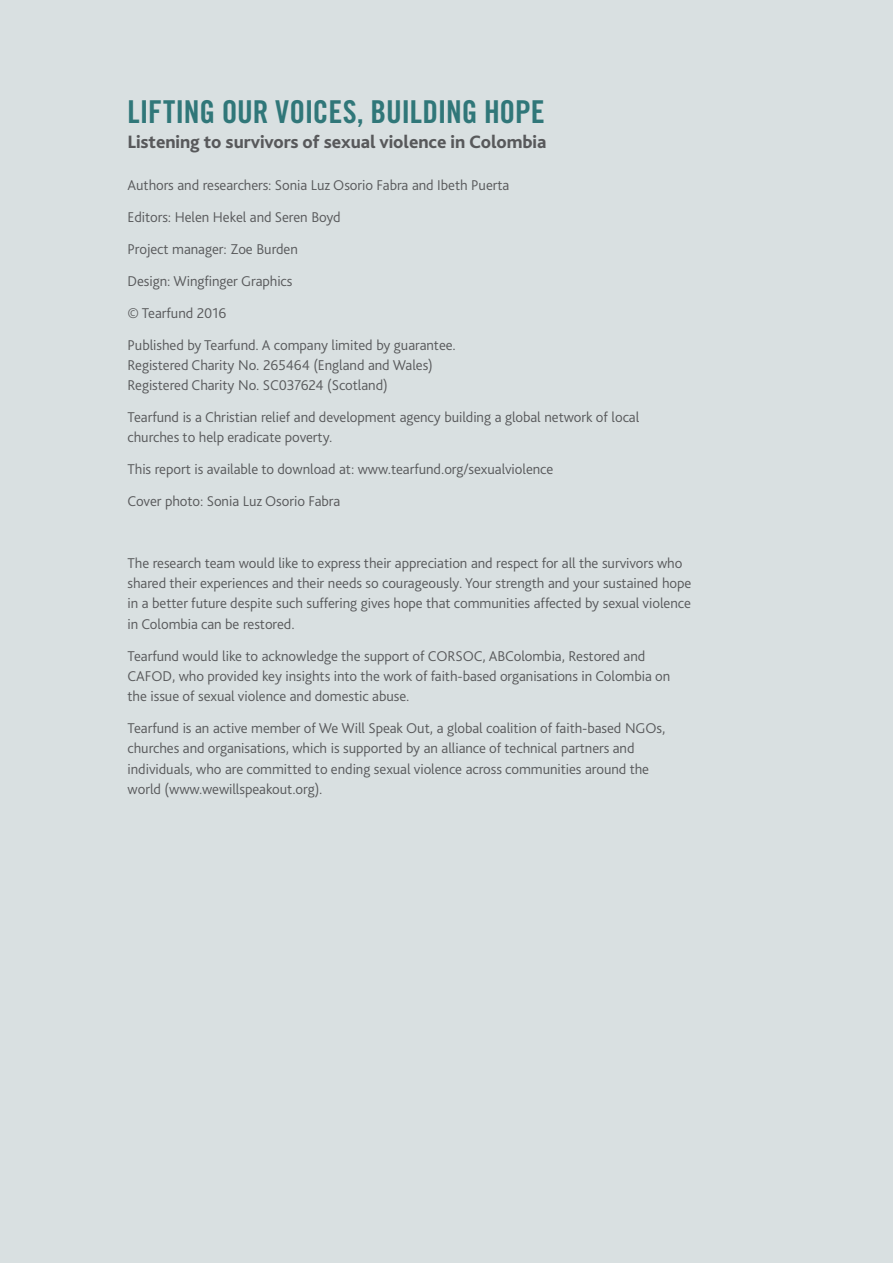
<style>
.page{position:relative;width:893px;height:1263px;background:#d9e0e1}
.page>*{position:absolute;margin:0;border:0;box-sizing:border-box;transform-origin:0 0}
.t1{font:31.5px "Trade Gothic Bold Cond Twenty";letter-spacing:-.005em;color:#307779}
.t2{font:800 18.75px "Bliss Pro";letter-spacing:-.005em;color:#58595b}
.t3{font:300 14.85px/20.2px "Bliss Pro";letter-spacing:-.005em;color:#58595b}
</style>
<div class="page">
<h1 class="t1" style="left:128px;top:93px;width:419px">LIFTING OUR VOICES, BUILDING HOPE</h1>
<p class="t2" style="left:128px;top:130px;width:420px">Listening to survivors of sexual violence in Colombia</p>
<p class="t3" style="left:128px;top:169px;width:383px;line-height:32px">Authors and researchers: Sonia Luz Osorio Fabra and Ibeth Puerta Editors: Helen Hekel and Seren Boyd<br>Project manager: Zoe Burden<br>Design: Wingfinger Graphics<br>© Tearfund 2016<br>Published by Tearfund. A company limited by guarantee.</p>
<p class="t3" style="left:128px;top:354px;width:307px">Registered Charity No. 265464 (England and Wales)<br>Registered Charity No. SC037624 (Scotland)</p>
<p class="t3" style="left:128px;top:407px;width:513px">Tearfund is a Christian relief and development agency building a global network of local churches to help eradicate poverty.</p>
<p class="t3" style="left:128px;top:453px;width:427px;line-height:32px">This report is available to download at: www.tearfund.org/sexualviolence<br>Cover photo: Sonia Luz Osorio Fabra</p>
<p class="t3" style="left:128px;top:552px;width:565px">The research team would like to express their appreciation and respect for all the survivors who shared their experiences and their needs so courageously. Your strength and your sustained hope in a better future despite such suffering gives hope that communities affected by sexual violence in Colombia can be restored.</p>
<p class="t3" style="left:128px;top:645px;width:544px">Tearfund would like to acknowledge the support of CORSOC, ABColombia, Restored and<br>CAFOD, who provided key insights into the work of faith-based organisations in Colombia on the issue of sexual violence and domestic abuse.</p>
<p class="t3" style="left:128px;top:718px;width:539px">Tearfund is an active member of We Will Speak Out, a global coalition of faith-based NGOs, churches and organisations, which is supported by an alliance of technical partners and individuals, who are committed to ending sexual violence across communities around the world (www.wewillspeakout.org).</p>
</div>
